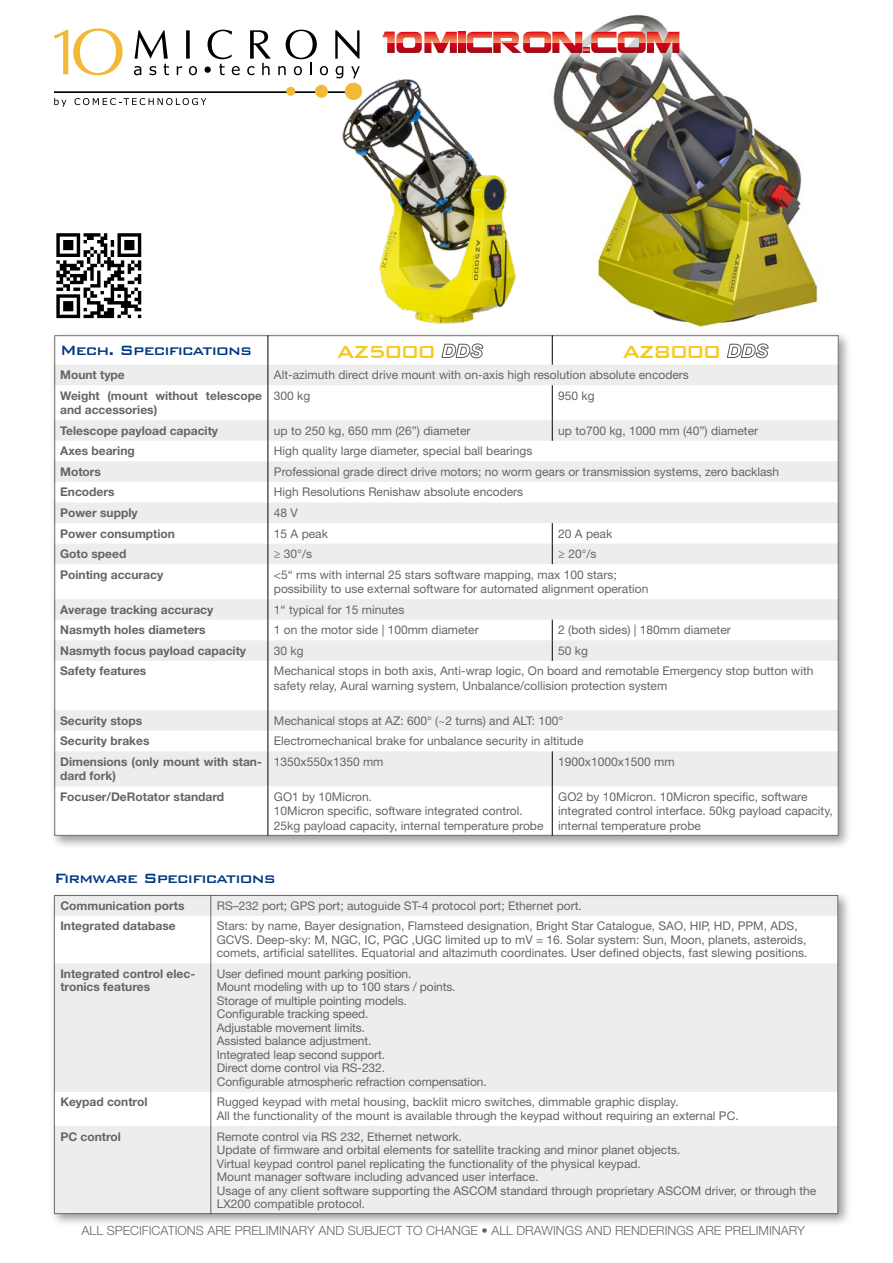
<style>
.page{position:relative;width:893px;height:1263px;background:#fff}
.page>*{position:absolute;margin:0;border:0;box-sizing:border-box;transform-origin:0 0}
.t1{font:500 23.25px "Bank Gothic BT";letter-spacing:-.06em;color:#f5ca1f}
.t2{font:500 18px "Bank Gothic BT";letter-spacing:-.05em;color:#003882}
.t3{font:300 12.75px "Helvetica Neue LT Std";color:#646567}
.Liste{font:12px/14.4px "Helvetica Neue LT Std";color:#646567}
.Liste-2{font:700 12px/14.4px "Helvetica Neue LT Std";color:#646567}
</style>
<div class="page">
<img style="left:553px;top:14px;width:266px;height:313px">
<svg style="left:54px;top:98px;width:12px;height:9px"></svg>
<svg style="left:75px;top:98px;width:131px;height:7px"></svg>
<svg style="left:177px;top:66px;width:5px;height:9px"></svg>
<svg style="left:189px;top:66px;width:8px;height:9px"></svg>
<svg style="left:336px;top:66px;width:7px;height:2px"></svg>
<div style="left:204px;top:67px;width:7px;height:6px;background:#000;border-radius:50%"></div>
<hr style="left:54px;top:91px;width:299px;height:2px;background:#000">
<div style="left:286px;top:87px;width:9px;height:9px;background:#f1b936;border-radius:50%"></div>
<div style="left:315px;top:85px;width:13px;height:13px;background:#f1b936;border-radius:50%"></div>
<svg style="left:54px;top:28px;width:69px;height:47px"></svg>
<svg style="left:134px;top:30px;width:35px;height:45px"></svg>
<svg style="left:186px;top:30px;width:4px;height:29px"></svg>
<svg style="left:208px;top:30px;width:32px;height:45px"></svg>
<svg style="left:247px;top:30px;width:24px;height:45px"></svg>
<svg style="left:335px;top:30px;width:24px;height:29px"></svg>
<svg style="left:278px;top:30px;width:50px;height:45px"></svg>
<svg style="left:56px;top:233px;width:86px;height:86px"></svg>
<img style="left:322px;top:68px;width:194px;height:256px">
<div style="left:50px;top:891px;width:802px;height:337px;background:#000;opacity:.4"></div>
<svg style="left:54px;top:895px;width:784px;height:319px;fill:#eceded"></svg>
<div style="left:50px;top:331px;width:802px;height:518px;background:#000;opacity:.4"></div>
<div style="left:54px;top:335px;width:785px;height:501px;background:linear-gradient(to right,#f7f7f7,#f7f7f7);border:1px solid #707172"></div>
<div style="left:366px;top:15px;width:330px;height:54px;background:#fff;opacity:.75"></div>
<svg style="left:458px;top:32px;width:7px;height:21px"></svg>
<svg style="left:382px;top:32px;width:75px;height:21px"></svg>
<svg style="left:467px;top:32px;width:212px;height:21px"></svg>
<p class="t2" style="left:60px;top:340px;width:194px">Mech. Specifications</p>
<p class="t1" style="left:337px;top:339px;width:100px">AZ5000</p>
<p class="t1" style="left:622px;top:339px;width:100px">AZ8000</p>
<p class="Liste-2" style="left:60px;top:367px;width:66px">Mount type</p>
<p class="Liste" style="left:274px;top:368px;width:416px">Alt-azimuth direct drive mount with on-axis high resolution absolute encoders</p>
<p class="Liste-2" style="left:60px;top:388px;width:203px">Weight (mount without telescope and accessories)</p>
<p class="Liste" style="left:274px;top:388px;width:38px">300 kg</p>
<p class="Liste" style="left:558px;top:388px;width:38px">950 kg</p>
<p class="Liste-2" style="left:60px;top:423px;width:159px">Telescope payload capacity</p>
<p class="Liste" style="left:274px;top:423px;width:198px">up to 250 kg, 650 mm (26”) diameter</p>
<p class="Liste" style="left:558px;top:423px;width:201px">up to700 kg, 1000 mm (40”) diameter</p>
<p class="Liste-2" style="left:60px;top:444px;width:76px">Axes bearing</p>
<p class="Liste" style="left:274px;top:444px;width:260px">High quality large diameter, special ball bearings</p>
<p class="Liste-2" style="left:60px;top:464px;width:42px">Motors</p>
<p class="Liste" style="left:274px;top:464px;width:507px">Professional grade direct drive motors; no worm gears or transmission systems, zero backlash</p>
<p class="Liste-2" style="left:60px;top:485px;width:56px">Encoders</p>
<p class="Liste" style="left:274px;top:485px;width:251px">High Resolutions Renishaw absolute encoders</p>
<p class="Liste-2" style="left:60px;top:505px;width:79px">Power supply</p>
<p class="Liste" style="left:274px;top:505px;width:26px">48 V</p>
<p class="Liste-2" style="left:60px;top:526px;width:116px">Power consumption</p>
<p class="Liste" style="left:274px;top:526px;width:56px">15 A peak</p>
<p class="Liste" style="left:558px;top:526px;width:56px">20 A peak</p>
<p class="Liste-2" style="left:60px;top:546px;width:68px">Goto speed</p>
<p class="Liste" style="left:274px;top:546px;width:40px">≥ 30°/s</p>
<p class="Liste" style="left:558px;top:546px;width:40px">≥ 20°/s</p>
<p class="Liste-2" style="left:60px;top:567px;width:105px">Pointing accuracy</p>
<p class="Liste" style="left:274px;top:567px;width:376px">&lt;5“ rms with internal 25 stars software mapping, max 100 stars; possibility to use external software for automated alignment operation</p>
<p class="Liste-2" style="left:60px;top:602px;width:155px">Average tracking accuracy</p>
<p class="Liste" style="left:274px;top:602px;width:132px">1“ typical for 15 minutes</p>
<p class="Liste-2" style="left:60px;top:622px;width:147px">Nasmyth holes diameters</p>
<p class="Liste" style="left:274px;top:623px;width:206px">1 on the motor side | 100mm diameter</p>
<p class="Liste" style="left:558px;top:623px;width:174px">2 (both sides) | 180mm diameter</p>
<p class="Liste-2" style="left:60px;top:643px;width:187px">Nasmyth focus payload capacity</p>
<p class="Liste" style="left:274px;top:643px;width:31px">30 kg</p>
<p class="Liste" style="left:558px;top:643px;width:31px">50 kg</p>
<p class="Liste-2" style="left:60px;top:664px;width:88px">Safety features</p>
<p class="Liste" style="left:274px;top:664px;width:541px">Mechanical stops in both axis, Anti-wrap logic, On board and remotable Emergency stop button with safety relay, Aural warning system, Unbalance/collision protection system</p>
<p class="Liste-2" style="left:60px;top:713px;width:84px">Security stops</p>
<p class="Liste" style="left:274px;top:713px;width:291px">Mechanical stops at AZ: 600° (~2 turns) and ALT: 100°</p>
<p class="Liste-2" style="left:60px;top:734px;width:91px">Security brakes</p>
<p class="Liste" style="left:274px;top:734px;width:311px">Electromechanical brake for unbalance security in altitude</p>
<p class="Liste-2" style="left:60px;top:754px;width:203px">Dimensions (only mount with stan&shy;dard fork)</p>
<p class="Liste" style="left:274px;top:754px;width:111px">1350x550x1350 mm</p>
<p class="Liste" style="left:558px;top:754px;width:118px">1900x1000x1500 mm</p>
<p class="Liste-2" style="left:60px;top:789px;width:166px">Focuser/DeRotator standard</p>
<p class="Liste" style="left:274px;top:789px;width:271px">GO1 by 10Micron.<br>10Micron specific, software integrated control.<br>25kg payload capacity, internal temperature probe</p>
<p class="Liste" style="left:558px;top:789px;width:276px">GO2 by 10Micron. 10Micron specific, software integrated control interface. 50kg payload capacity, internal temperature probe</p>
<p class="t2" style="left:54px;top:869px;width:223px">Firmware Specifications</p>
<p class="Liste-2" style="left:60px;top:898px;width:126px">Communication ports</p>
<p class="Liste" style="left:217px;top:898px;width:366px">RS–232 port; GPS port; autoguide ST-4 protocol port; Ethernet port.</p>
<p class="Liste-2" style="left:60px;top:918px;width:117px">Integrated database</p>
<p class="Liste" style="left:217px;top:919px;width:592px;line-height:13.5px">Stars: by name, Bayer designation, Flamsteed designation, Bright Star Catalogue, SAO, HIP, HD, PPM, ADS,<br>GCVS. Deep-sky: M, NGC, IC, PGC ,UGC limited up to mV = 16. Solar system: Sun, Moon, planets, asteroids, comets, artificial satellites. Equatorial and altazimuth coordinates. User defined objects, fast slewing positions.</p>
<p class="Liste-2" style="left:60px;top:966px;width:136px;line-height:13.5px">Integrated control elec&shy;tronics features</p>
<p class="Liste" style="left:217px;top:966px;width:196px">User defined mount parking position.</p>
<p class="Liste" style="left:217px;top:980px;width:240px">Mount modeling with up to 100 stars / points.</p>
<p class="Liste" style="left:217px;top:993px;width:192px">Storage of multiple pointing models.</p>
<p class="Liste" style="left:217px;top:1007px;width:153px">Configurable tracking speed.</p>
<p class="Liste" style="left:217px;top:1020px;width:150px">Adjustable movement limits.</p>
<p class="Liste" style="left:217px;top:1034px;width:156px">Assisted balance adjustment.</p>
<p class="Liste" style="left:217px;top:1047px;width:170px">Integrated leap second support.</p>
<p class="Liste" style="left:217px;top:1061px;width:170px">Direct dome control via RS-232.</p>
<p class="Liste" style="left:217px;top:1074px;width:271px">Configurable atmospheric refraction compensation.</p>
<p class="Liste-2" style="left:60px;top:1095px;width:89px">Keypad control</p>
<p class="Liste" style="left:217px;top:1095px;width:463px">Rugged keypad with metal housing, backlit micro switches, dimmable graphic display.</p>
<p class="Liste" style="left:217px;top:1108px;width:523px">All the functionality of the mount is available through the keypad without requiring an external PC.</p>
<p class="Liste-2" style="left:60px;top:1129px;width:62px">PC control</p>
<p class="Liste" style="left:217px;top:1129px;width:247px">Remote control via RS 232, Ethernet network.</p>
<p class="Liste" style="left:217px;top:1142px;width:465px">Update of firmware and orbital elements for satellite tracking and minor planet objects.</p>
<p class="Liste" style="left:217px;top:1156px;width:426px">Virtual keypad control panel replicating the functionality of the physical keypad.</p>
<p class="Liste" style="left:217px;top:1169px;width:323px">Mount manager software including advanced user interface.</p>
<p class="Liste" style="left:217px;top:1183px;width:601px;line-height:13.5px">Usage of any client software supporting the ASCOM standard through proprietary ASCOM driver, or through the<br>LX200 compatible protocol.</p>
<p class="t3" style="left:82px;top:1222px;width:725px">ALL SPECIFICATIONS ARE PRELIMINARY AND SUBJECT TO CHANGE • ALL DRAWINGS AND RENDERINGS ARE PRELIMINARY</p>
</div>
